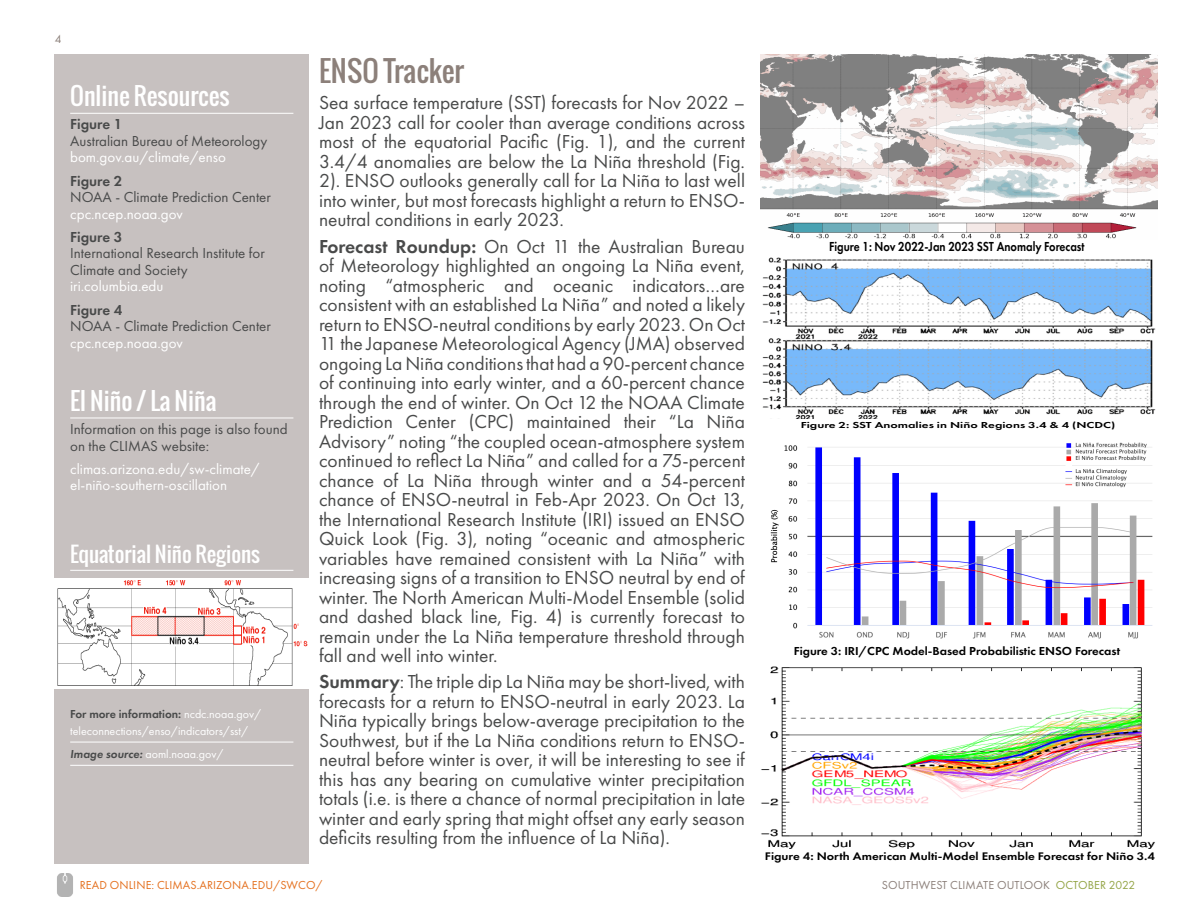
<style>
.page{position:relative;width:1188px;height:918px;background:#fff}
.page>*{position:absolute;margin:0;border:0;box-sizing:border-box;transform-origin:0 0}
.body{font:28.5px "Oswald";color:#8c807a}
.headline_white___ru{font:24px "Oswald";color:#fff}
.headline_white___ru-2{font:21px "Oswald";color:#fff}
.body-2{font:19.5px/19.5px "Futura PT";color:#494a4a;text-align:justify}
.subhead{font:15px/16.5px "Futura PT";color:#494a4a}
.body-3{font:15px/16.5px "Futura PT";color:#fff}
.body-4{font:15px/16.5px "Futura PT";color:#494a4a}
.subhead-2{font:15px "Futura PT";color:#fff}
.subhead-3{font:600 15px "Futura PT";color:#494a4a}
.t1{font:600 13.65px "Futura PT";color:#000;scale:.85 1}
.headline_white___ru-3{font:12px/16.5px "Futura PT";color:#fff}
.t2{font:600 12px "Futura PT";color:#000;scale:1.07 1}
.t3{font:12px "Futura PT";letter-spacing:.01em;color:#8c807a}
.t4{font:12px "Futura PT";letter-spacing:.01em;color:#e4701e}
.t5{font:600 11.4px "Futura PT";color:#000;scale:1.14 1}
.t6{font:600 9px "Futura PT";color:#000;scale:1.45 1}
.s1{font-weight:600;color:#494a4a}
.s2{font-weight:600;font-style:italic;color:#494a4a}
.s3{font-weight:600}
.s4{color:#93a445}
</style>
<div class="page">
<img style="left:57px;top:874px;width:16px;height:22px">
<div style="left:54px;top:54px;width:255px;height:810px;background:#c7c1c0"></div>
<hr style="left:70px;top:113px;width:223px;height:1px;background:#fff">
<hr style="left:70px;top:418px;width:223px;height:1px;background:#fff">
<img style="left:760px;top:54px;width:398px;height:365px">
<div style="left:760px;top:240px;width:398px;height:17px;background:#fff"></div>
<img style="left:761px;top:667px;width:394px;height:182px">
<img style="left:770px;top:442px;width:383px;height:197px">
<img style="left:54px;top:578px;width:254px;height:110px">
<hr style="left:70px;top:570px;width:223px;height:1px;background:#fff">
<hr style="left:70px;top:742px;width:223px;height:1px;background:#fff">
<hr style="left:70px;top:765px;width:223px;height:1px;background:#fff">
<p class="t3" style="left:55px;top:32px;width:8px">4</p>
<p class="headline_white___ru" style="left:70px;top:78px;width:161px">Online Resources</p>
<p class="subhead-3" style="left:70px;top:115px;width:54px">Figure 1</p>
<p class="subhead" style="left:70px;top:133px;width:199px">Australian Bureau of Meteorology</p>
<p class="body-3" style="left:70px;top:149px;width:157px">bom.gov.au/climate/enso</p>
<p class="subhead-3" style="left:70px;top:171px;width:54px">Figure 2</p>
<p class="subhead" style="left:70px;top:189px;width:202px">NOAA - Climate Prediction Center</p>
<p class="subhead-2" style="left:70px;top:205px;width:114px">cpc.ncep.noaa.gov</p>
<p class="subhead-3" style="left:70px;top:228px;width:54px">Figure 3</p>
<p class="subhead" style="left:70px;top:245px;width:196px">International Research Institute for<br>Climate and Society</p>
<p class="body-3" style="left:70px;top:278px;width:95px">iri.columbia.edu</p>
<p class="subhead-3" style="left:70px;top:300px;width:54px">Figure 4</p>
<p class="subhead" style="left:70px;top:318px;width:202px">NOAA - Climate Prediction Center</p>
<p class="subhead-2" style="left:70px;top:334px;width:114px">cpc.ncep.noaa.gov</p>
<p class="headline_white___ru" style="left:70px;top:382px;width:148px">El Niño / La Niña</p>
<p class="body-4" style="left:70px;top:421px;width:219px">Information on this page is also found on the CLIMAS website:</p>
<p class="body-3" style="left:70px;top:461px;width:191px">climas.arizona.edu/sw-climate/ el-niño-southern-oscillation</p>
<p class="headline_white___ru-2" style="left:70px;top:538px;width:192px">Equatorial Niño Regions</p>
<p class="headline_white___ru-3" style="left:70px;top:706px;width:193px"><span class="s1">For more information:</span> ncdc.noaa.gov/ teleconnections/enso/indicators/sst/</p>
<p class="headline_white___ru-3" style="left:70px;top:746px;width:155px"><span class="s2">Image source:</span> aoml.noaa.gov/</p>
<p class="body" style="left:319px;top:49px;width:146px">ENSO Tracker</p>
<p class="body-2" style="left:319px;top:93px;width:428px">Sea surface temperature (SST) forecasts for Nov 2022 – Jan 2023 call for cooler than average conditions across most of the equatorial Pacific (Fig. 1), and the current 3.4/4 anomalies are below the La Niña threshold (Fig.<br>2). ENSO outlooks generally call for La Niña to last well into winter, but most forecasts highlight a return to ENSO&shy;neutral conditions in early 2023.</p>
<p class="body-2" style="left:319px;top:236px;width:428px"><span class="s3">Forecast Roundup:</span> On Oct 11 the Australian Bureau of Meteorology highlighted an ongoing La Niña event, noting “atmospheric and oceanic indicators…are consistent with an established La Niña” and noted a likely return to ENSO-neutral conditions by early 2023. On Oct 11 the Japanese Meteorological Agency (JMA) observed ongoing La Niña conditions that had a 90-percent chance of continuing into early winter, and a 60-percent chance through the end of winter. On Oct 12 the NOAA Climate Prediction Center (CPC) maintained their “La Niña Advisory” noting “the coupled ocean-atmosphere system continued to reflect La Niña” and called for a 75-percent chance of La Niña through winter and a 54-percent chance of ENSO-neutral in Feb-Apr 2023. On Oct 13, the International Research Institute (IRI) issued an ENSO Quick Look (Fig. 3), noting “oceanic and atmospheric variables have remained consistent with La Niña” with increasing signs of a transition to ENSO neutral by end of winter. The North American Multi-Model Ensemble (solid and dashed black line, Fig. 4) is currently forecast to remain under the La Niña temperature threshold through fall and well into winter.</p>
<p class="body-2" style="left:319px;top:672px;width:428px"><span class="s3">Summary</span>: The triple dip La Niña may be short-lived, with forecasts for a return to ENSO-neutral in early 2023. La Niña typically brings below-average precipitation to the Southwest, but if the La Niña conditions return to ENSO&shy;neutral before winter is over, it will be interesting to see if this has any bearing on cumulative winter precipitation totals (i.e. is there a chance of normal precipitation in late winter and early spring that might offset any early season deficits resulting from the influence of La Niña).</p>
<p class="t4" style="left:80px;top:877px;width:244px">READ ONLINE: CLIMAS.ARIZONA.EDU/SWCO/</p>
<p class="t1" style="left:829px;top:238px;width:302px">Figure 1: Nov 2022-Jan 2023 SST Anomaly Forecast</p>
<p class="t6" style="left:801px;top:420px;width:218px">Figure 2: SST Anomalies in Niño Regions 3.4 &amp; 4 (NCDC)</p>
<p class="t2" style="left:794px;top:644px;width:307px">Figure 3: IRI/CPC Model-Based Probabilistic ENSO Forecast</p>
<p class="t5" style="left:765px;top:849px;width:344px">Figure 4: North American Multi-Model Ensemble Forecast for Niño 3.4</p>
<p class="t3" style="left:882px;top:878px;width:255px">SOUTHWEST CLIMATE OUTLOOK <span class="s4">OCTOBER 2022</span></p>
</div>
